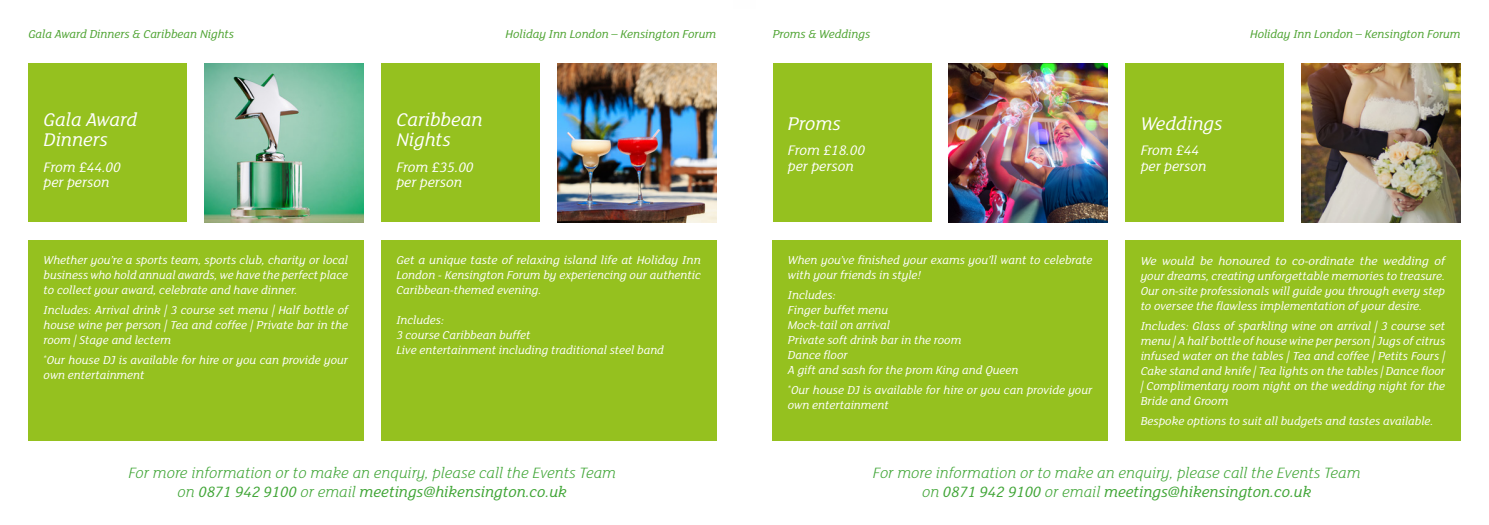
<style>
.page{position:relative;width:1489px;height:525px;background:#fff}
.page>*{position:absolute;margin:0;border:0;box-sizing:border-box;transform-origin:0 0}
.t1{font:italic 20px/20px "FS Lola";color:#fff}
.t2{font:italic 300 16.25px/18.8px "FS Lola";color:#3fa535;text-align:center}
.t3{font:italic 15px/15.5px "FS Lola";color:#fff}
.t4{font:italic 12.5px/15px "FS Lola";color:#fff;text-align:justify}
.t5{font:italic 12.5px "FS Lola";color:#4ca22f}
.s1{font-weight:400}
</style>
<div class="page">
<div style="left:381px;top:63px;width:159px;height:159px;background:#95c11f"></div>
<div style="left:1125px;top:63px;width:159px;height:159px;background:#95c11f"></div>
<div style="left:28px;top:63px;width:159px;height:159px;background:#95c11f"></div>
<div style="left:772px;top:63px;width:159px;height:159px;background:#95c11f"></div>
<img style="left:557px;top:63px;width:159px;height:159px">
<img style="left:1301px;top:63px;width:159px;height:159px">
<img style="left:204px;top:63px;width:159px;height:159px">
<img style="left:948px;top:63px;width:159px;height:159px">
<div style="left:28px;top:239px;width:335px;height:201px;background:#95c11f"></div>
<div style="left:772px;top:239px;width:335px;height:201px;background:#95c11f"></div>
<div style="left:381px;top:239px;width:335px;height:201px;background:#95c11f"></div>
<div style="left:1125px;top:239px;width:335px;height:201px;background:#95c11f"></div>
<p class="t5" style="left:28px;top:26px;width:207px">Gala Award Dinners &amp; Caribbean Nights</p>
<p class="t5" style="left:772px;top:26px;width:99px">Proms &amp; Weddings</p>
<p class="t5" style="left:505px;top:26px;width:212px">Holiday Inn London – Kensington Forum</p>
<p class="t5" style="left:1249px;top:26px;width:212px">Holiday Inn London – Kensington Forum</p>
<h1 class="t1" style="left:44px;top:109px;width:95px">Gala Award<br>Dinners</h1>
<p class="t3" style="left:44px;top:158px;width:79px">From £44.00 per person</p>
<p class="t4" style="left:44px;top:252px;width:306px">Whether you’re a sports team, sports club, charity or local business who hold annual awards, we have the perfect place to collect your award, celebrate and have dinner.</p>
<p class="t4" style="left:44px;top:302px;width:306px">Includes: Arrival drink | 3 course set menu | Half bottle of house wine per person | Tea and coffee | Private bar in the room | Stage and lectern</p>
<p class="t4" style="left:44px;top:352px;width:306px"><sup>*</sup>Our house DJ is available for hire or you can provide your own entertainment</p>
<h1 class="t1" style="left:396px;top:109px;width:88px">Caribbean<br>Nights</h1>
<p class="t3" style="left:396px;top:158px;width:79px">From £35.00 per person</p>
<p class="t4" style="left:396px;top:252px;width:306px">Get a unique taste of relaxing island life at Holiday Inn London - Kensington Forum by experiencing our authentic Caribbean-themed evening.</p>
<p class="t4" style="left:396px;top:312px;width:269px;text-align:left">Includes:<br>3 course Caribbean buffet<br>Live entertainment including traditional steel band</p>
<h2 class="t2" style="left:128px;top:462px;width:489px">For more information or to make an enquiry, please call the Events Team on <span class="s1">0871 942 9100</span> or email <span class="s1">meetings@hikensington.co.uk</span></h2>
<h1 class="t1" style="left:788px;top:112px;width:54px">Proms</h1>
<p class="t3" style="left:788px;top:142px;width:79px">From £18.00 per person</p>
<p class="t4" style="left:787px;top:252px;width:306px">When you’ve finished your exams you’ll want to celebrate with your friends in style!</p>
<p class="t4" style="left:787px;top:287px;width:232px;text-align:left">Includes:<br>Finger buffet menu<br>Mock-tail on arrival<br>Private soft drink bar in the room<br>Dance floor<br>A gift and sash for the prom King and Queen</p>
<p class="t4" style="left:787px;top:382px;width:306px"><sup>*</sup>Our house DJ is available for hire or you can provide your own entertainment</p>
<h1 class="t1" style="left:1140px;top:112px;width:83px">Weddings</h1>
<p class="t3" style="left:1140px;top:142px;width:67px">From £44 per person</p>
<p class="t4" style="left:1140px;top:252px;width:306px">We would be honoured to co-ordinate the wedding of your dreams, creating unforgettable memories to treasure.<br>Our on-site professionals will guide you through every step to oversee the flawless implementation of your desire.</p>
<p class="t4" style="left:1140px;top:317px;width:306px">Includes: Glass of sparkling wine on arrival | 3 course set menu | A half bottle of house wine per person | Jugs of citrus infused water on the tables | Tea and coffee | Petits Fours | Cake stand and knife | Tea lights on the tables | Dance floor | Complimentary room night on the wedding night for the Bride and Groom</p>
<p class="t4" style="left:1140px;top:412px;width:294px">Bespoke options to suit all budgets and tastes available.</p>
<h2 class="t2" style="left:872px;top:462px;width:489px">For more information or to make an enquiry, please call the Events Team on <span class="s1">0871 942 9100</span> or email <span class="s1">meetings@hikensington.co.uk</span></h2>
</div>
